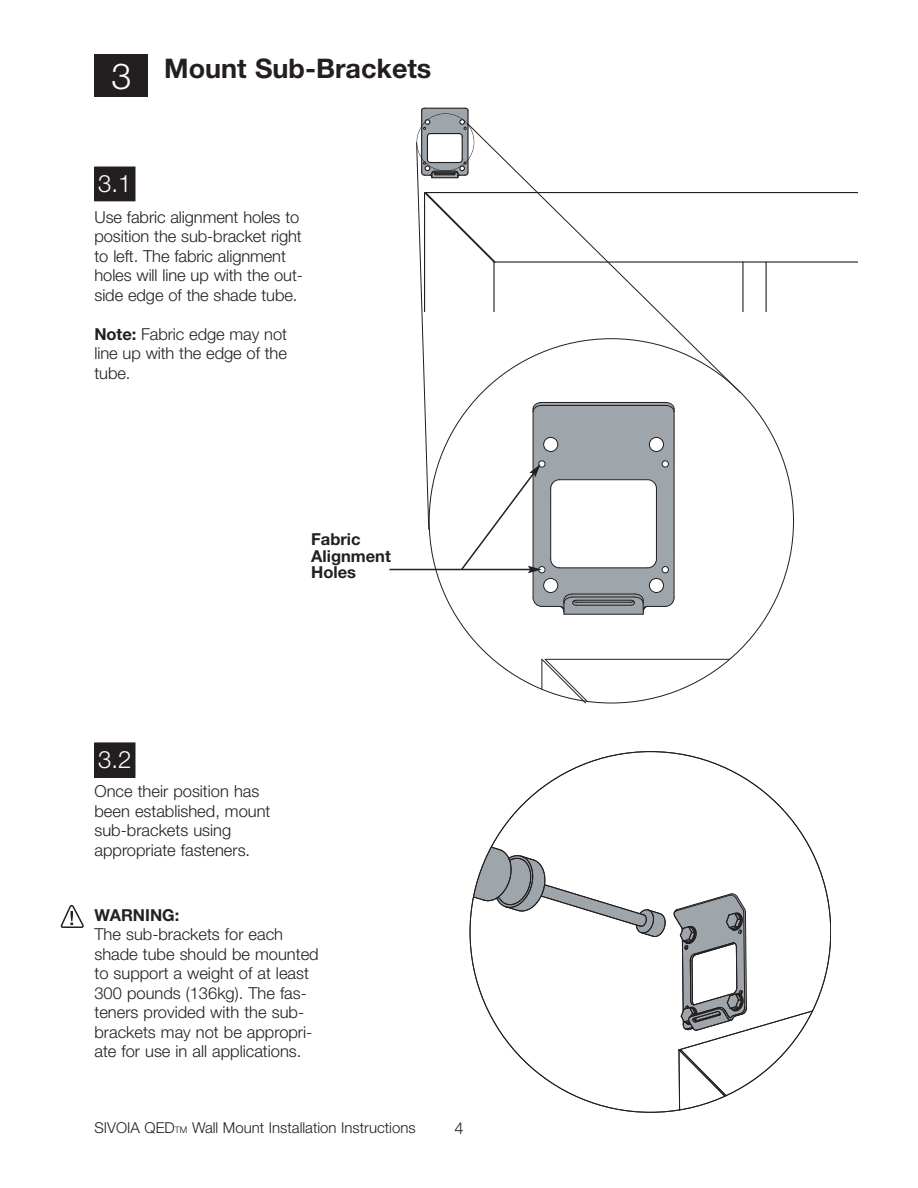
<style>
.page{position:relative;width:918px;height:1188px;background:#fff}
.page>*{position:absolute;margin:0;border:0;box-sizing:border-box;transform-origin:0 0}
.t1{font:700 27px "Helvetica Neue";color:#231f20}
.t2{font:300 24px "Helvetica Neue";color:#fff}
.t3{font:300 16.5px/19.5px "Helvetica Neue";color:#231f20}
.t4{font:700 16.5px/16.5px "Helvetica Neue";color:#231f20}
.t5{font:300 15px "Helvetica Neue";color:#231f20}
.s1{font-weight:300;font-size:36px;color:#fff}
.s2{font-weight:700}
.s3{font-size:9px}
</style>
<div class="page">
<div style="left:94px;top:54px;width:54px;height:42px;background:#231f20"></div>
<div style="left:95px;top:743px;width:40px;height:34px;background:#231f20"></div>
<div style="left:94px;top:743px;width:41px;height:35px;border:1px solid #231f20"></div>
<hr style="left:766px;top:262px;width:1px;height:49px;background:#231f20">
<hr style="left:494px;top:261px;width:363px;height:2px;background:#231f20">
<hr style="left:426px;top:192px;width:431px;height:1px;background:#231f20">
<hr style="left:742px;top:262px;width:2px;height:49px;background:#231f20">
<hr style="left:564px;top:614px;width:79px;height:1px;background:#231f20">
<hr style="left:545px;top:659px;width:185px;height:1px;background:#231f20">
<svg style="left:541px;top:659px;width:47px;height:45px"></svg>
<svg style="left:675px;top:193px;width:66px;height:200px"></svg>
<svg style="left:674px;top:893px;width:139px;height:217px"></svg>
<svg style="left:473px;top:847px;width:193px;height:90px"></svg>
<hr style="left:389px;top:569px;width:141px;height:1px;background:#231f20">
<svg style="left:416px;top:108px;width:259px;height:506px"></svg>
<svg style="left:60px;top:904px;width:24px;height:24px"></svg>
<div style="left:95px;top:167px;width:40px;height:34px;background:#231f20"></div>
<div style="left:94px;top:167px;width:41px;height:34px;border:1px solid #231f20"></div>
<h1 class="t1" style="left:111px;top:58px;width:322px"><span class="s1">3</span> Mount Sub-Brackets</h1>
<h2 class="t2" style="left:98px;top:169px;width:35px">3.1</h2>
<p class="t3" style="left:95px;top:207px;width:210px">Use fabric alignment holes to position the sub-bracket right to left. The fabric alignment holes will line up with the out&shy;side edge of the shade tube.</p>
<p class="t3" style="left:95px;top:324px;width:194px;text-align:justify"><span class="s2">Note:</span> Fabric edge may not line up with the edge of the tube.</p>
<p class="t4" style="left:311px;top:533px;width:81px">Fabric<br>Alignment<br>Holes</p>
<h2 class="t2" style="left:98px;top:745px;width:35px">3.2</h2>
<p class="t3" style="left:95px;top:781px;width:177px">Once their position has been established, mount sub-brackets using appropriate fasteners.</p>
<p class="t4" style="left:94px;top:908px;width:86px">WARNING:</p>
<p class="t3" style="left:94px;top:924px;width:226px">The sub-brackets for each shade tube should be mounted to support a weight of at least<br>300 pounds (136kg). The fas&shy;teners provided with the sub&shy;brackets may not be appropri&shy;ate for use in all applications.</p>
<p class="t5" style="left:94px;top:1119px;width:323px">SIVOIA QED<span class="s3">TM</span> Wall Mount Installation Instructions</p>
<p class="t3" style="left:454px;top:1118px;width:11px">4</p>
</div>
